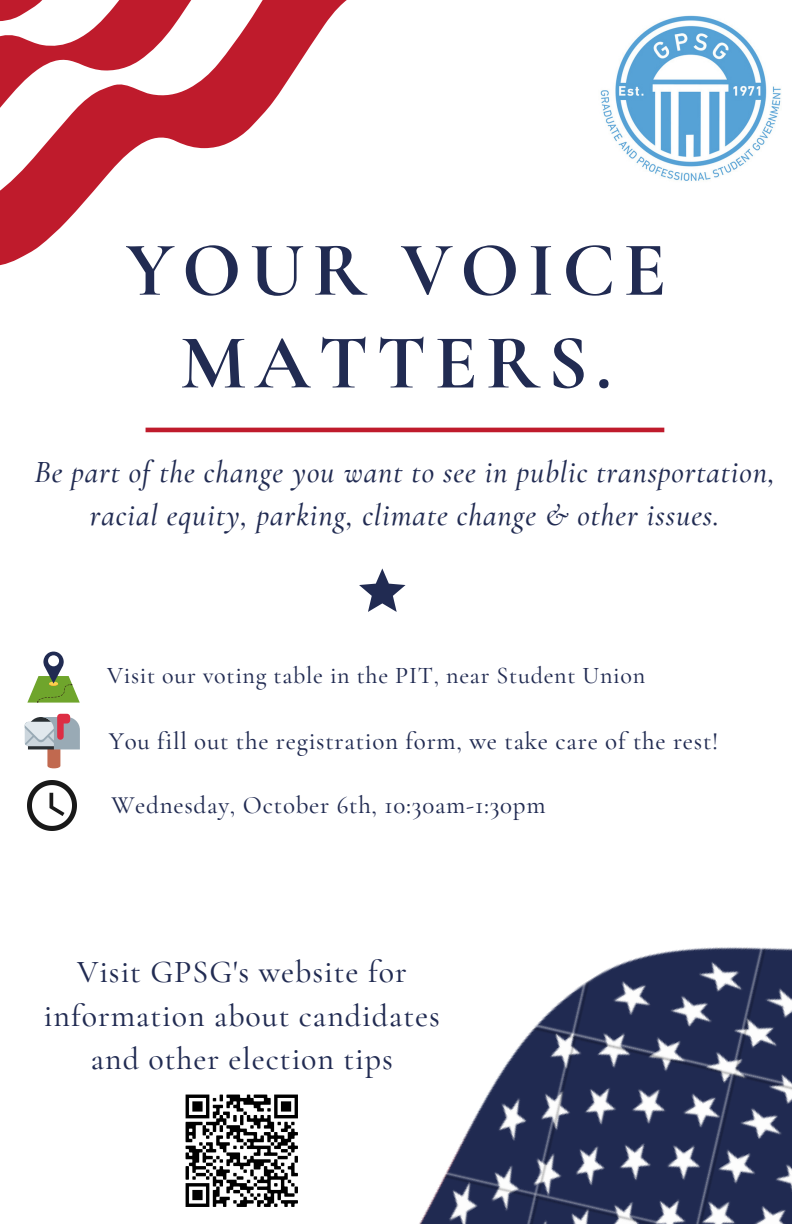
<style>
.page{position:relative;width:792px;height:1224px;background:#fff}
.page>*{position:absolute;margin:0;border:0;box-sizing:border-box;transform-origin:0 0}
.t1{font:700 77.6px/92.8px "Cormorant Garamond";letter-spacing:.105em;color:#212b52;text-align:center}
.t2{font:500 32px/43.6px "Cormorant Garamond";letter-spacing:.03em;color:#212b52;text-align:center}
.t3{font:italic 500 30.8px/42.4px "Cormorant Garamond";letter-spacing:.03em;color:#212b52;text-align:center}
.t4{font:500 25px "Cormorant Garamond";letter-spacing:.03em;color:#212b52}
.t5{font:500 24px "Cormorant Garamond";letter-spacing:.03em;color:#212b52}
</style>
<div class="page">
<svg style="left:0;top:0;width:357px;height:433px"></svg>
<img style="left:419px;top:947px;width:373px;height:277px">
<hr style="left:146px;top:428px;width:518px;height:4px;background:#bf1b2c">
<svg style="left:359px;top:568px;width:47px;height:44px"></svg>
<img style="left:185px;top:1094px;width:113px;height:113px">
<svg style="left:25px;top:714px;width:55px;height:55px"></svg>
<img style="left:27px;top:781px;width:50px;height:49px">
<svg style="left:27px;top:652px;width:53px;height:51px"></svg>
<img style="left:600px;top:15px;width:181px;height:166px">
<p class="t1" style="left:126px;top:224px;width:542px">YOUR VOICE<br>MATTERS.</p>
<p class="t3" style="left:34px;top:451px;width:742px">Be part of the change you want to see in public transportation, racial equity, parking, climate change &amp; other issues.</p>
<p class="t5" style="left:107px;top:661px;width:540px">Visit our voting table in the PIT, near Student Union</p>
<p class="t4" style="left:109px;top:726px;width:611px">You fill out the registration form, we take care of the rest!</p>
<p class="t4" style="left:111px;top:790px;width:436px">Wednesday, October 6th, 10:30am-1:30pm</p>
<p class="t2" style="left:44px;top:950px;width:397px">Visit GPSG's website for information about candidates and other election tips</p>
</div>
